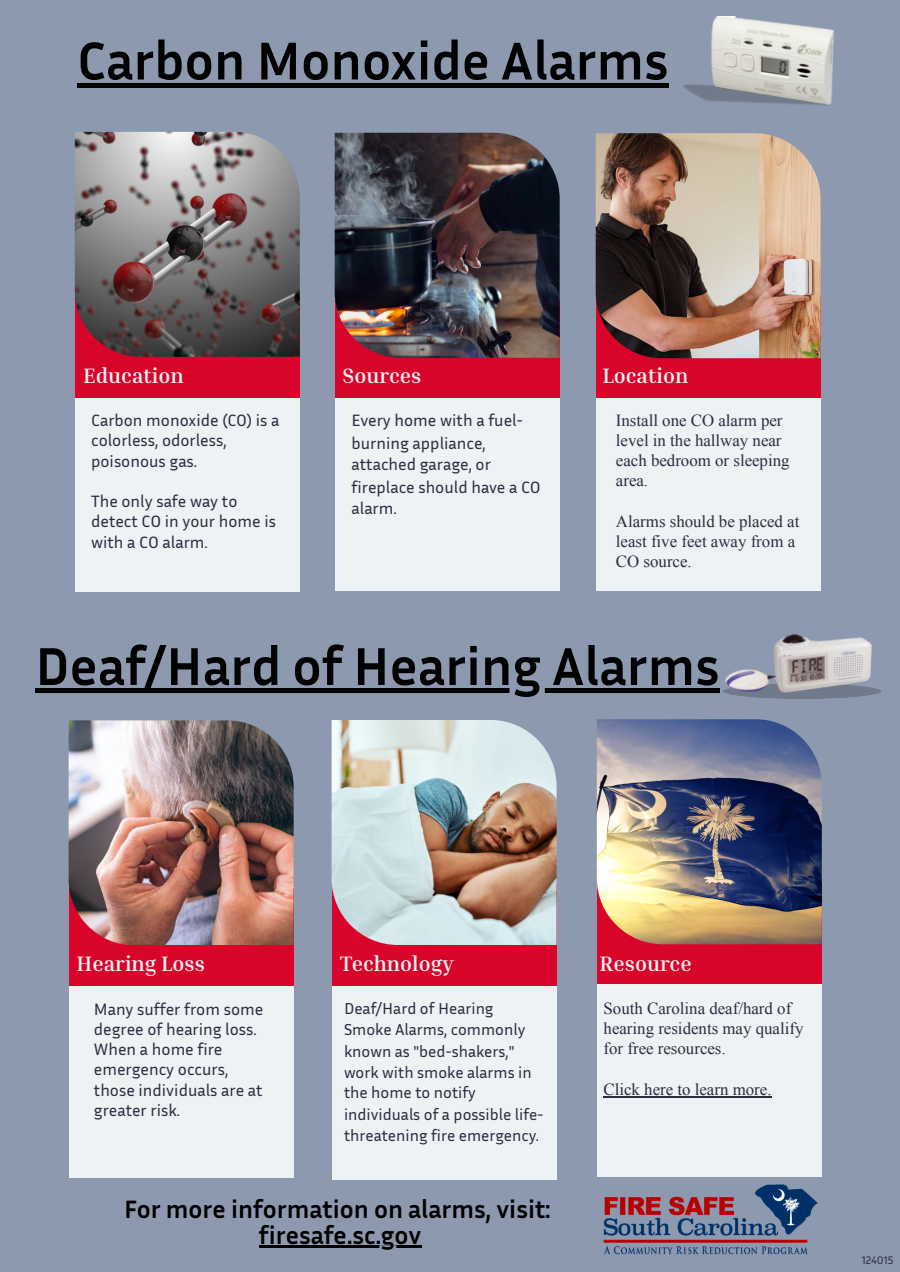
<style>
.page{position:relative;width:900px;height:1272px;background:#8d99ae}
.page>*{position:absolute;margin:0;border:0;box-sizing:border-box;transform-origin:0 0}
.t1{font:700 54px "Inria Sans";color:#000}
.t2{font:700 25.8px/25.8px "Inria Sans";color:#000;text-align:center}
.t3{font:700 21.3px "Inria Serif";color:#edf2f4}
.t4{font:16.8px/20.2px "Inria Sans";color:#2b2d42}
.t5{font:16.8px/20.2px "Times New Roman";color:#2b2d42}
.t6{font:16.35px/21.1px "Inria Sans";color:#2b2d42}
.t7{font:11.25px "Inria Sans";color:#2b2d42}
</style>
<div class="page">
<div style="left:75px;top:297px;width:225px;height:295px;background:#edf2f4"></div>
<div style="left:75px;top:297px;width:225px;height:100px;background:#d90429"></div>
<img style="left:75px;top:132px;width:225px;height:225px">
<div style="left:335px;top:300px;width:225px;height:290px;background:#edf2f4"></div>
<div style="left:335px;top:300px;width:225px;height:98px;background:#d90429"></div>
<img style="left:335px;top:133px;width:225px;height:225px">
<div style="left:596px;top:296px;width:225px;height:295px;background:#edf2f4"></div>
<div style="left:596px;top:296px;width:225px;height:102px;background:#d90429"></div>
<img style="left:596px;top:133px;width:225px;height:225px">
<hr style="left:77px;top:83px;width:592px;height:4px;background:#000">
<div style="left:35px;top:688px;width:685px;height:5px;background:#000"></div>
<hr style="left:259px;top:1246px;width:162px;height:2px;background:#000">
<img style="left:603px;top:1184px;width:215px;height:71px">
<img style="left:683px;top:17px;width:151px;height:89px">
<img style="left:723px;top:633px;width:153px;height:66px">
<div style="left:332px;top:885px;width:225px;height:295px;background:#edf2f4"></div>
<div style="left:332px;top:885px;width:225px;height:100px;background:#d90429"></div>
<img style="left:332px;top:720px;width:225px;height:225px">
<div style="left:69px;top:888px;width:225px;height:290px;background:#edf2f4"></div>
<div style="left:69px;top:888px;width:225px;height:97px;background:#d90429"></div>
<img style="left:69px;top:720px;width:225px;height:224px">
<div style="left:597px;top:882px;width:225px;height:295px;background:#edf2f4"></div>
<div style="left:597px;top:882px;width:225px;height:102px;background:#d90429"></div>
<hr style="left:604px;top:1096px;width:168px;height:1px;background:#2b2d42">
<img style="left:597px;top:719px;width:225px;height:225px">
<p class="t1" style="left:77px;top:27px;width:593px">Carbon Monoxide Alarms</p>
<p class="t3" style="left:83px;top:362px;width:102px">Education</p>
<p class="t4" style="left:91px;top:410px;width:190px">Carbon monoxide (CO) is a colorless, odorless, poisonous gas.</p>
<p class="t4" style="left:91px;top:491px;width:186px">The only safe way to detect CO in your home is with a CO alarm.</p>
<p class="t3" style="left:343px;top:362px;width:80px">Sources</p>
<p class="t4" style="left:352px;top:409px;width:191px;line-height:21.9px">Every home with a fuel&shy;burning appliance, attached garage, or fireplace should have a CO alarm.</p>
<p class="t3" style="left:602px;top:363px;width:87px">Location</p>
<p class="t5" style="left:616px;top:410px;width:175px">Install one CO alarm per level in the hallway near each bedroom or sleeping area.</p>
<p class="t5" style="left:616px;top:511px;width:185px">Alarms should be placed at least five feet away from a<br>CO source.</p>
<p class="t1" style="left:35px;top:632px;width:686px">Deaf/Hard of Hearing Alarms</p>
<p class="t3" style="left:340px;top:950px;width:115px">Technology</p>
<p class="t6" style="left:344px;top:997px;width:201px">Deaf/Hard of Hearing<br>Smoke Alarms, commonly known as "bed-shakers," work with smoke alarms in the home to notify individuals of a possible life&shy;threatening fire emergency.</p>
<p class="t3" style="left:76px;top:950px;width:130px">Hearing Loss</p>
<p class="t4" style="left:94px;top:998px;width:171px">Many suffer from some degree of hearing loss.<br>When a home fire emergency occurs, those individuals are at greater risk.</p>
<p class="t5" style="left:604px;top:998px;width:201px">South Carolina deaf/hard of hearing residents may qualify for free resources.</p>
<p class="t3" style="left:600px;top:950px;width:94px">Resource</p>
<p class="t5" style="left:604px;top:1079px;width:170px">Click here to learn more.</p>
<p class="t2" style="left:124px;top:1195px;width:428px">For more information on alarms, visit: firesafe.sc.gov</p>
<p class="t7" style="left:862px;top:1253px;width:34px">124015</p>
</div>
